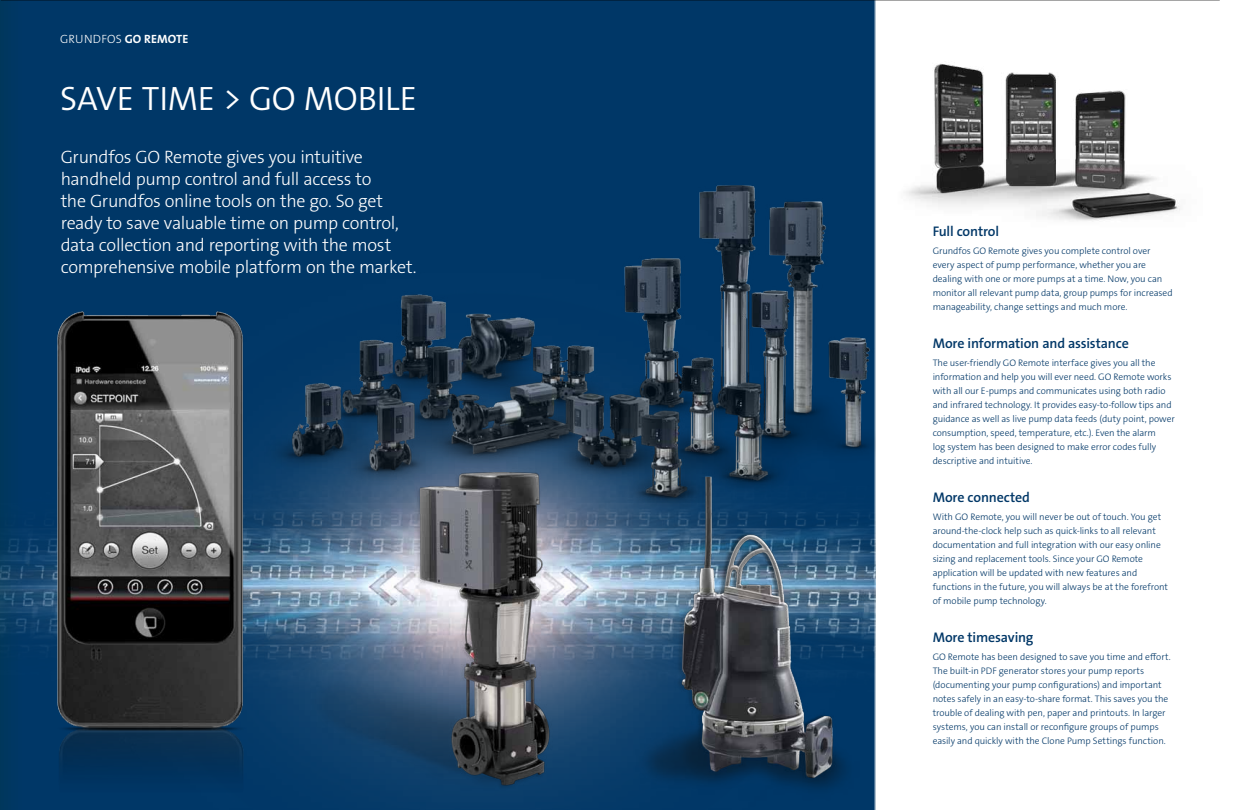
<style>
.page{position:relative;width:1242px;height:810px;background:#fff}
.page>*{position:absolute;margin:0;border:0;box-sizing:border-box;transform-origin:0 0}
.t1{font:34px "Grundfos The Sans V2 OT 4 SL";letter-spacing:-.01em;color:#fff}
.t2{font:18px/22px "Grundfos The Sans V2 OT 3 L";letter-spacing:-.02em;color:#fff}
.t3{font:14px "Grundfos The Sans V2 OT 6 SB";letter-spacing:-.01em;color:#003767}
.t4{font:12px "Grundfos The Sans V2 OT 3 L";color:#fff}
.t5{font:12px "Grundfos The Sans V2 OT 7 B";letter-spacing:.015em;color:#fff}
.t6{font:9.5px/14px "Grundfos The Sans V2 OT 3 L";letter-spacing:-.005em;color:#003767}
</style>
<div class="page">
<div style="left:0;top:0;width:876px;height:288px;background:#003767"></div>
<img style="left:1px;top:257px;width:875px;height:553px">
<img style="left:253px;top:176px;width:623px;height:371px">
<img style="left:904px;top:63px;width:276px;height:158px">
<img style="left:0;top:288px;width:324px;height:522px">
<img style="left:225px;top:434px;width:346px;height:375px">
<img style="left:636px;top:438px;width:235px;height:372px">
<hr style="left:1px;top:0;width:1219px;height:1px;background:#000">
<p class="t4" style="left:60px;top:31px;width:33px">grundfos</p>
<p class="t5" style="left:125px;top:31px;width:65px">GO REMOTE</p>
<h1 class="t1" style="left:60px;top:77px;width:358px">SAVE TIME &gt; GO MOBILE</h1>
<p class="t2" style="left:61px;top:146px;width:357px">Grundfos GO Remote gives you intuitive handheld pump control and full access to<br>the Grundfos online tools on the go. So get ready to save valuable time on pump control, data collection and reporting with the most comprehensive mobile platform on the market.</p>
<h3 class="t3" style="left:933px;top:222px;width:68px">Full control</h3>
<p class="t6" style="left:933px;top:244px;width:241px">Grundfos GO Remote gives you complete control over every aspect of pump performance, whether you are dealing with one or more pumps at a time. Now, you can monitor all relevant pump data, group pumps for increased manageability, change settings and much more.</p>
<h3 class="t3" style="left:933px;top:334px;width:198px">More information and assistance</h3>
<p class="t6" style="left:933px;top:356px;width:244px">The user-friendly GO Remote interface gives you all the information and help you will ever need. GO Remote works with all our E-pumps and communicates using both radio and infrared technology. It provides easy-to-follow tips and guidance as well as live pump data feeds (duty point, power consumption, speed, temperature, etc.). Even the alarm<br>log system has been designed to make error codes fully descriptive and intuitive.</p>
<h3 class="t3" style="left:933px;top:488px;width:99px">More connected</h3>
<p class="t6" style="left:933px;top:510px;width:237px">With GO Remote, you will never be out of touch. You get around-the-clock help such as quick-links to all relevant documentation and full integration with our easy online sizing and replacement tools. Since your GO Remote application will be updated with new features and functions in the future, you will always be at the forefront of mobile pump technology.</p>
<h3 class="t3" style="left:933px;top:628px;width:102px">More timesaving</h3>
<p class="t6" style="left:933px;top:650px;width:240px">GO Remote has been designed to save you time and effort.<br>The built-in PDF generator stores your pump reports (documenting your pump configurations) and important notes safely in an easy-to-share format. This saves you the trouble of dealing with pen, paper and printouts. In larger systems, you can install or reconfigure groups of pumps easily and quickly with the Clone Pump Settings function.</p>
</div>
